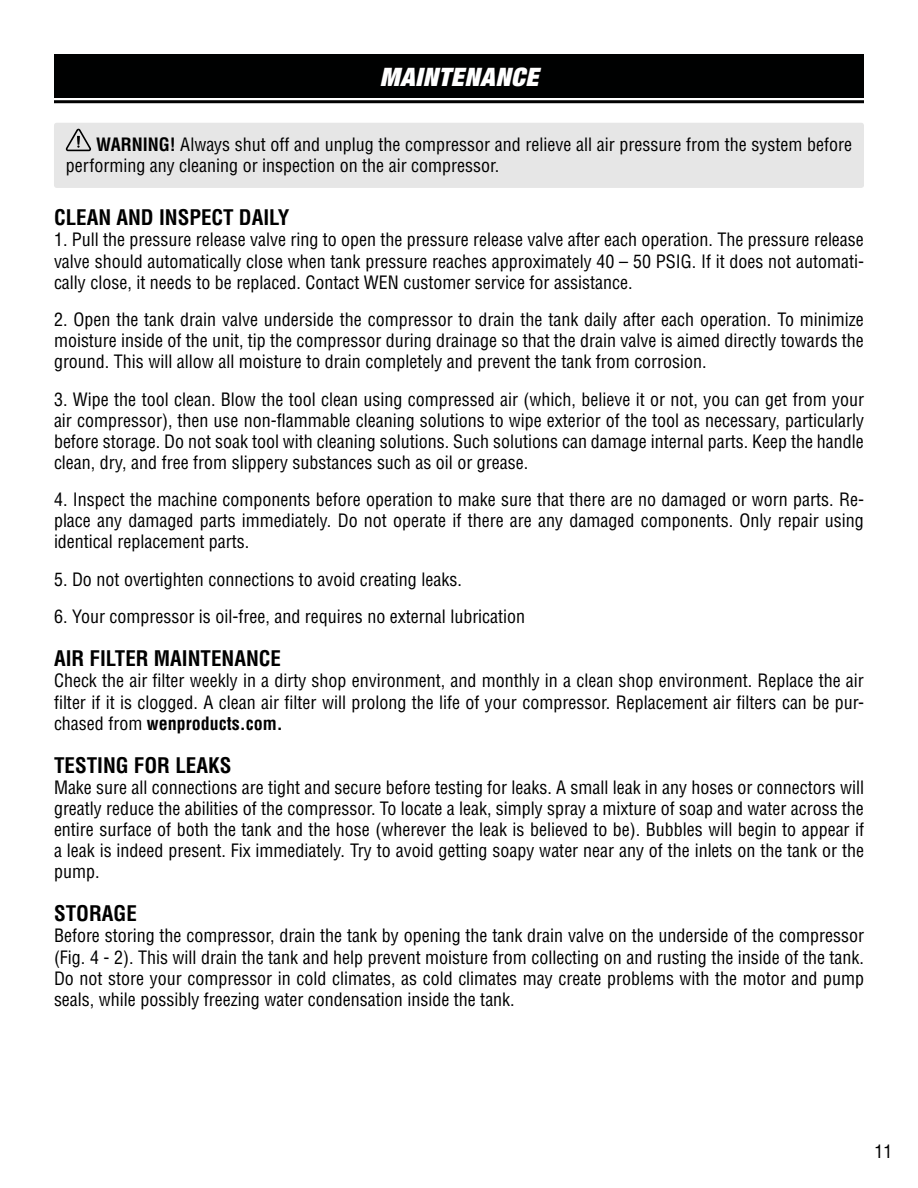
<style>
.page{position:relative;width:918px;height:1188px;background:#fff}
.page>*{position:absolute;margin:0;border:0;box-sizing:border-box;transform-origin:0 0}
.t1{font:italic 900 expanded 25.5px "Helvetica Neue";letter-spacing:.025em;color:#fff}
.t2{font:700 condensed 21px "Helvetica LT Std";color:#000}
.t3{font:condensed 18px/21px "Helvetica LT Std";color:#000;text-align:justify}
.s1{font-weight:700}
</style>
<div class="page">
<div style="left:54px;top:54px;width:810px;height:44px;background:#000101"></div>
<hr style="left:54px;top:100px;width:810px;height:3px;background:#000">
<div style="left:54px;top:123px;width:810px;height:65px;background:#e6e6e6;border-radius:3px"></div>
<svg style="left:66px;top:129px;width:25px;height:22px"></svg>
<h1 class="t1" style="left:380px;top:61px;width:160px">MAINTENANCE</h1>
<p class="t3" style="left:66px;top:134px;width:788px;text-indent:30px"><span class="s1">WARNING!</span> Always shut off and unplug the compressor and relieve all air pressure from the system before performing any cleaning or inspection on the air compressor.</p>
<p class="t2" style="left:54px;top:205px;width:237px">CLEAN AND INSPECT DAILY</p>
<p class="t3" style="left:54px;top:229px;width:812px">1. Pull the pressure release valve ring to open the pressure release valve after each operation. The pressure release valve should automatically close when tank pressure reaches approximately 40 – 50 PSIG. If it does not automati&shy;cally close, it needs to be replaced. Contact WEN customer service for assistance.</p>
<p class="t3" style="left:54px;top:309px;width:811px">2. Open the tank drain valve underside the compressor to drain the tank daily after each operation. To minimize moisture inside of the unit, tip the compressor during drainage so that the drain valve is aimed directly towards the ground. This will allow all moisture to drain completely and prevent the tank from corrosion.</p>
<p class="t3" style="left:54px;top:388px;width:812px">3. Wipe the tool clean. Blow the tool clean using compressed air (which, believe it or not, you can get from your air compressor), then use non-flammable cleaning solutions to wipe exterior of the tool as necessary, particularly before storage. Do not soak tool with cleaning solutions. Such solutions can damage internal parts. Keep the handle clean, dry, and free from slippery substances such as oil or grease.</p>
<p class="t3" style="left:54px;top:489px;width:812px">4. Inspect the machine components before operation to make sure that there are no damaged or worn parts. Re&shy;place any damaged parts immediately. Do not operate if there are any damaged components. Only repair using identical replacement parts.</p>
<p class="t3" style="left:54px;top:568px;width:409px">5. Do not overtighten connections to avoid creating leaks.</p>
<p class="t3" style="left:54px;top:606px;width:473px">6. Your compressor is oil-free, and requires no external lubrication</p>
<p class="t2" style="left:54px;top:646px;width:229px">AIR FILTER MAINTENANCE</p>
<p class="t3" style="left:54px;top:670px;width:811px">Check the air filter weekly in a dirty shop environment, and monthly in a clean shop environment. Replace the air filter if it is clogged. A clean air filter will prolong the life of your compressor. Replacement air filters can be pur&shy;chased from <span class="s1">wenproducts.com.</span></p>
<p class="t2" style="left:54px;top:752px;width:179px">TESTING FOR LEAKS</p>
<p class="t3" style="left:54px;top:777px;width:812px">Make sure all connections are tight and secure before testing for leaks. A small leak in any hoses or connectors will greatly reduce the abilities of the compressor. To locate a leak, simply spray a mixture of soap and water across the entire surface of both the tank and the hose (wherever the leak is believed to be). Bubbles will begin to appear if a leak is indeed present. Fix immediately. Try to avoid getting soapy water near any of the inlets on the tank or the pump.</p>
<p class="t2" style="left:54px;top:901px;width:84px">STORAGE</p>
<p class="t3" style="left:54px;top:925px;width:812px">Before storing the compressor, drain the tank by opening the tank drain valve on the underside of the compressor (Fig. 4 - 2). This will drain the tank and help prevent moisture from collecting on and rusting the inside of the tank.<br>Do not store your compressor in cold climates, as cold climates may create problems with the motor and pump seals, while possibly freezing water condensation inside the tank.</p>
<p class="t3" style="left:875px;top:1141px;width:19px">11</p>
</div>
